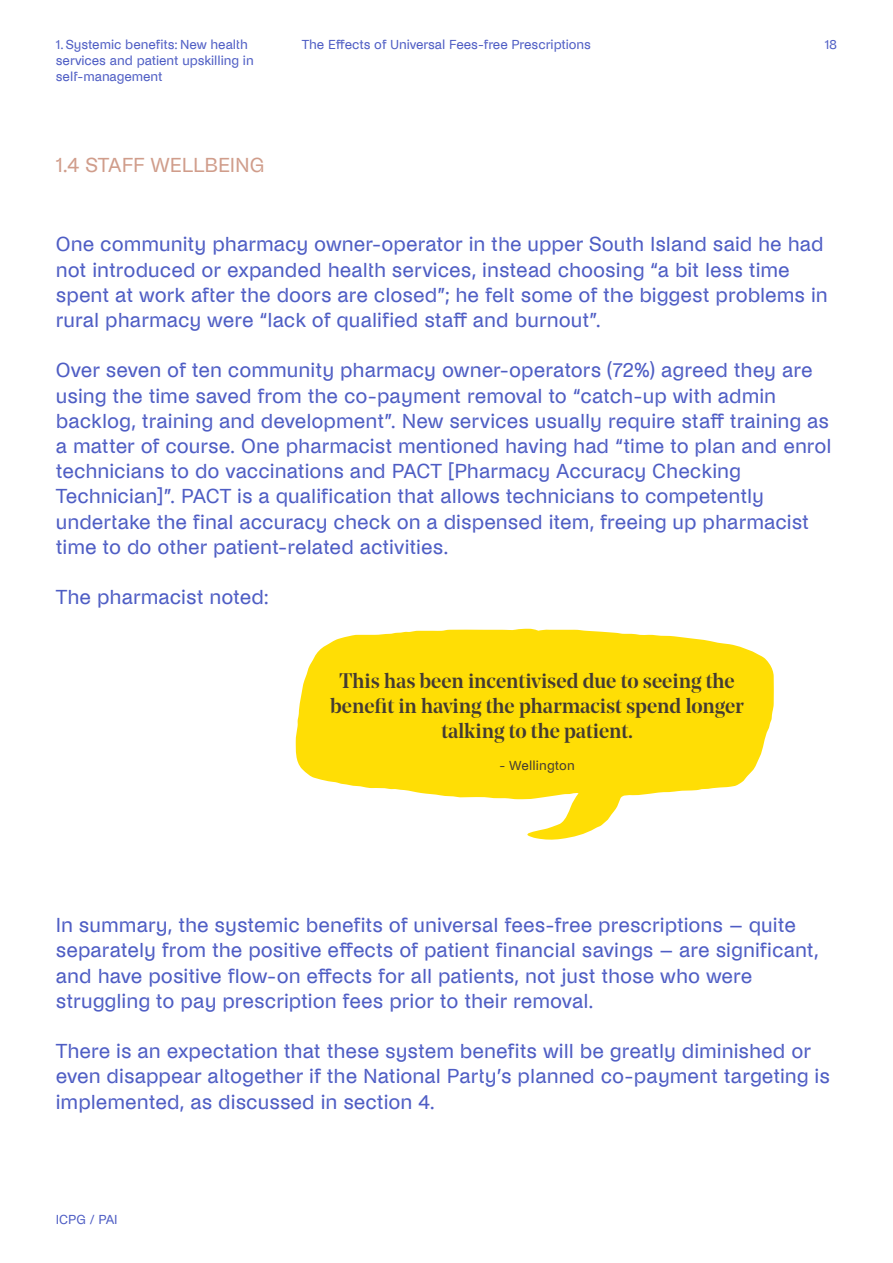
<style>
.page{position:relative;width:893px;height:1263px;background:#fff}
.page>*{position:absolute;margin:0;border:0;box-sizing:border-box;transform-origin:0 0}
.t1{font:21px/25.2px "Noi Grotesk";color:#4e5dc4}
.t2{font:500 21px/25.2px "Noe Display";color:#443b32;text-align:center}
.t3{font:21px "Noi Grotesk";letter-spacing:-.005em;color:#d09d8b}
.t4{font:13.5px/16.2px "Noi Grotesk";color:#4e5dc4}
.t5{font:13.5px "Noi Grotesk";letter-spacing:.015em;color:#443b32}
</style>
<div class="page">
<svg style="left:295px;top:629px;width:479px;height:211px;fill:#ffde05"></svg>
<p class="t4" style="left:56px;top:37px;width:193px">1. Systemic benefits: New health</p>
<p class="t4" style="left:302px;top:37px;width:291px">The Effects of Universal Fees-free Prescriptions</p>
<p class="t4" style="left:825px;top:37px;width:14px">18</p>
<p class="t4" style="left:56px;top:53px;width:199px">services and patient upskilling in self-management</p>
<p class="t3" style="left:56px;top:154px;width:210px">1.4 STAFF WELLBEING</p>
<p class="t1" style="left:56px;top:232px;width:773px">One community pharmacy owner-operator in the upper South Island said he had not introduced or expanded health services, instead choosing “a bit less time spent at work after the doors are closed”; he felt some of the biggest problems in rural pharmacy were “lack of qualified staff and burnout”.</p>
<p class="t1" style="left:56px;top:358px;width:777px">Over seven of ten community pharmacy owner-operators (72%) agreed they are using the time saved from the co-payment removal to “catch-up with admin backlog, training and development”. New services usually require staff training as a matter of course. One pharmacist mentioned having had “time to plan and enrol technicians to do vaccinations and PACT [Pharmacy Accuracy Checking Technician]”. PACT is a qualification that allows technicians to competently undertake the final accuracy check on a dispensed item, freeing up pharmacist time to do other patient-related activities.</p>
<p class="t1" style="left:56px;top:585px;width:215px">The pharmacist noted:</p>
<p class="t2" style="left:330px;top:670px;width:415px">This has been incentivised due to seeing the benefit in having the pharmacist spend longer talking to the patient.</p>
<p class="t5" style="left:499px;top:757px;width:77px">- Wellington</p>
<p class="t1" style="left:56px;top:913px;width:764px">In summary, the systemic benefits of universal fees-free prescriptions – quite separately from the positive effects of patient financial savings – are significant, and have positive flow-on effects for all patients, not just those who were struggling to pay prescription fees prior to their removal.</p>
<p class="t1" style="left:56px;top:1039px;width:776px">There is an expectation that these system benefits will be greatly diminished or even disappear altogether if the National Party’s planned co-payment targeting is implemented, as discussed in section 4.</p>
<p class="t4" style="left:56px;top:1211px;width:63px">ICPG / PAI</p>
</div>
